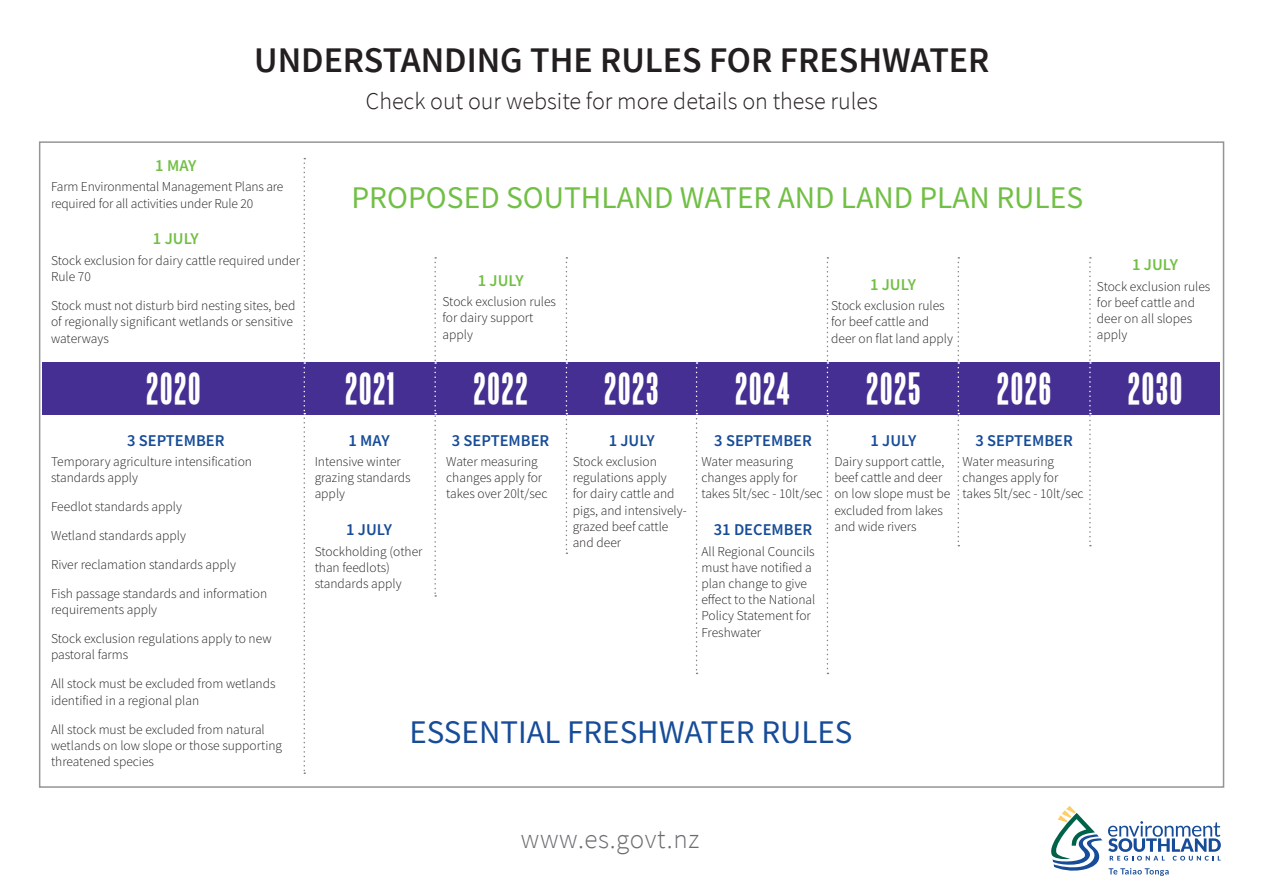
<style>
.page{position:relative;width:1263px;height:893px;background:#fff}
.page>*{position:absolute;margin:0;border:0;box-sizing:border-box;transform-origin:0 0}
.Year{font:700 39px "Steelfish";letter-spacing:.025em;color:#fff}
.t1{font:600 36px "Source Sans Pro";color:#231f20}
.Date{font:33px "Source Sans Variable";letter-spacing:.015em;color:#164c98}
.Date-2{font:31.5px "Source Sans Variable";letter-spacing:.02em;color:#71bf44}
.Year-2{font:300 27px "Source Sans Pro";letter-spacing:.025em;color:#6c6d70}
.t2{font:300 24px "Source Sans Pro";color:#231f20}
.Date-3{font:16.5px "Source Sans Variable";letter-spacing:.03em;color:#164c98}
.Date-4{font:16.5px "Source Sans Variable";letter-spacing:.025em;color:#71bf44}
.Bullets{font:13.5px/16.2px "Source Sans Variable";letter-spacing:.005em;color:#231f20}
</style>
<div class="page">
<svg style="left:1051px;top:806px;width:51px;height:65px"></svg>
<svg style="left:1108px;top:868px;width:61px;height:8px"></svg>
<svg style="left:1108px;top:821px;width:113px;height:40px"></svg>
<div style="left:43px;top:362px;width:1177px;height:52px;background:#452f92"></div>
<svg style="left:434px;top:257px;width:2px;height:340px"></svg>
<svg style="left:566px;top:257px;width:1px;height:297px"></svg>
<svg style="left:696px;top:362px;width:1px;height:312px"></svg>
<svg style="left:827px;top:257px;width:1px;height:417px"></svg>
<svg style="left:957px;top:257px;width:2px;height:289px"></svg>
<svg style="left:1089px;top:257px;width:2px;height:289px"></svg>
<svg style="left:304px;top:158px;width:1px;height:616px"></svg>
<p class="t1" style="left:254px;top:37px;width:737px">UNDERSTANDING THE RULES FOR FRESHWATER</p>
<p class="t2" style="left:366px;top:86px;width:513px">Check out our website for more details on these rules</p>
<p class="Date-4" style="left:155px;top:156px;width:42px">1 MAY</p>
<p class="Bullets" style="left:51px;top:179px;width:234px">Farm Environmental Management Plans are required for all activities under Rule 20</p>
<p class="Date-4" style="left:153px;top:229px;width:46px">1 JULY</p>
<p class="Bullets" style="left:51px;top:252px;width:250px">Stock exclusion for dairy cattle required under<br>Rule 70</p>
<p class="Bullets" style="left:51px;top:298px;width:246px">Stock must not disturb bird nesting sites, bed of regionally significant wetlands or sensitive waterways</p>
<p class="Date-2" style="left:351px;top:178px;width:733px">PROPOSED SOUTHLAND WATER AND LAND PLAN RULES</p>
<p class="Date-4" style="left:478px;top:270px;width:46px">1 JULY</p>
<p class="Bullets" style="left:443px;top:294px;width:115px">Stock exclusion rules for dairy support apply</p>
<p class="Date-4" style="left:870px;top:274px;width:46px">1 JULY</p>
<p class="Bullets" style="left:831px;top:298px;width:123px">Stock exclusion rules for beef cattle and deer on flat land apply</p>
<p class="Date-4" style="left:1132px;top:255px;width:46px">1 JULY</p>
<p class="Bullets" style="left:1097px;top:278px;width:115px">Stock exclusion rules for beef cattle and deer on all slopes apply</p>
<p class="Year" style="left:146px;top:367px;width:57px">2020</p>
<p class="Year" style="left:345px;top:367px;width:51px">2021</p>
<p class="Year" style="left:473px;top:367px;width:57px">2022</p>
<p class="Year" style="left:604px;top:367px;width:57px">2023</p>
<p class="Year" style="left:735px;top:367px;width:56px">2024</p>
<p class="Year" style="left:866px;top:367px;width:57px">2025</p>
<p class="Year" style="left:997px;top:367px;width:57px">2026</p>
<p class="Year" style="left:1127px;top:367px;width:57px">2030</p>
<p class="Date-3" style="left:127px;top:430px;width:98px">3 SEPTEMBER</p>
<p class="Bullets" style="left:51px;top:453px;width:202px">Temporary agriculture intensification standards apply</p>
<p class="Bullets" style="left:51px;top:499px;width:132px">Feedlot standards apply</p>
<p class="Bullets" style="left:51px;top:528px;width:136px">Wetland standards apply</p>
<p class="Bullets" style="left:51px;top:557px;width:186px">River reclamation standards apply</p>
<p class="Bullets" style="left:51px;top:585px;width:218px">Fish passage standards and information requirements apply</p>
<p class="Bullets" style="left:51px;top:631px;width:222px">Stock exclusion regulations apply to new pastoral farms</p>
<p class="Bullets" style="left:51px;top:676px;width:226px">All stock must be excluded from wetlands identified in a regional plan</p>
<p class="Bullets" style="left:51px;top:721px;width:233px">All stock must be excluded from natural wetlands on low slope or those supporting threatened species</p>
<p class="Date-3" style="left:348px;top:430px;width:42px">1 MAY</p>
<p class="Bullets" style="left:315px;top:453px;width:98px">Intensive winter grazing standards apply</p>
<p class="Date-3" style="left:346px;top:520px;width:46px">1 JULY</p>
<p class="Bullets" style="left:315px;top:543px;width:109px">Stockholding (other than feedlots) standards apply</p>
<p class="Date-3" style="left:452px;top:430px;width:98px">3 SEPTEMBER</p>
<p class="Bullets" style="left:446px;top:453px;width:103px">Water measuring changes apply for takes over 20lt/sec</p>
<p class="Date-3" style="left:609px;top:430px;width:46px">1 JULY</p>
<p class="Bullets" style="left:573px;top:453px;width:115px">Stock exclusion regulations apply<br>for dairy cattle and pigs, and intensively&shy;grazed beef cattle and deer</p>
<p class="Date-3" style="left:714px;top:430px;width:98px">3 SEPTEMBER</p>
<p class="Bullets" style="left:701px;top:453px;width:123px">Water measuring changes apply for takes 5lt/sec - 10lt/sec</p>
<p class="Date-3" style="left:714px;top:520px;width:99px">31 DECEMBER</p>
<p class="Bullets" style="left:701px;top:543px;width:115px">All Regional Councils must have notified a plan change to give effect to the National<br>Policy Statement for<br>Freshwater</p>
<p class="Date-3" style="left:870px;top:430px;width:46px">1 JULY</p>
<p class="Bullets" style="left:834px;top:453px;width:117px">Dairy support cattle, beef cattle and deer on low slope must be excluded from lakes and wide rivers</p>
<p class="Date-3" style="left:975px;top:430px;width:98px">3 SEPTEMBER</p>
<p class="Bullets" style="left:962px;top:453px;width:123px">Water measuring changes apply for takes 5lt/sec - 10lt/sec</p>
<p class="Date" style="left:409px;top:712px;width:444px">ESSENTIAL FRESHWATER RULES</p>
<p class="Year-2" style="left:521px;top:822px;width:180px">www.es.govt.nz</p>
</div>
